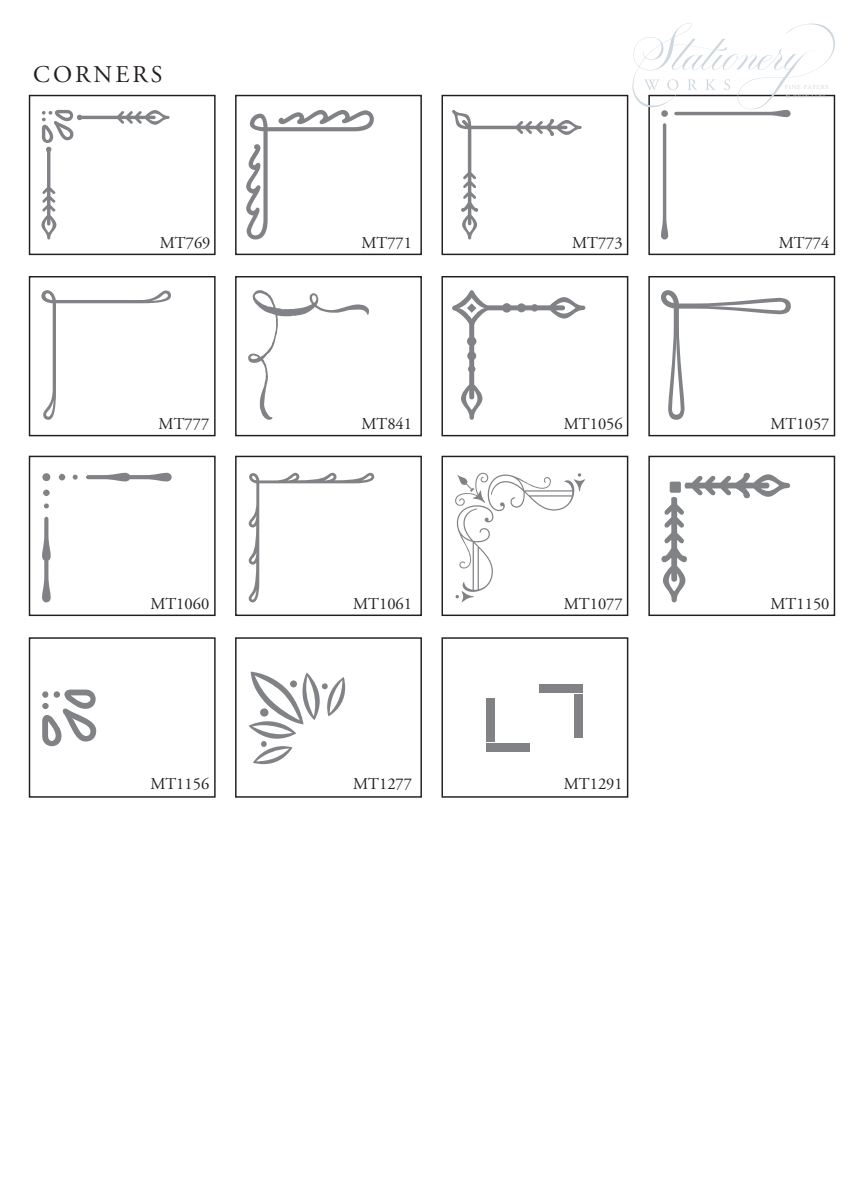
<style>
.page{position:relative;width:864px;height:1188px;background:#fff}
.page>*{position:absolute;margin:0;border:0;box-sizing:border-box;transform-origin:0 0}
.t1{font:24px "Adobe Garamond Pro";letter-spacing:.125em;color:#231f20}
.t2{font:16.5px "Adobe Garamond Pro";color:#231f20}
.t3{font:6.15px/9.1px "Adobe Garamond Pro";letter-spacing:.125em;color:#cdd7dd}
</style>
<div class="page">
<div style="left:29px;top:95px;width:187px;height:160px;border:1px solid #231f20"></div>
<div style="left:235px;top:95px;width:187px;height:160px;border:1px solid #231f20"></div>
<div style="left:235px;top:276px;width:187px;height:160px;border:1px solid #231f20"></div>
<div style="left:442px;top:95px;width:186px;height:160px;border:1px solid #231f20"></div>
<div style="left:29px;top:276px;width:187px;height:160px;border:1px solid #231f20"></div>
<div style="left:29px;top:637px;width:187px;height:161px;border:1px solid #231f20"></div>
<div style="left:442px;top:637px;width:186px;height:161px;border:1px solid #231f20"></div>
<div style="left:235px;top:637px;width:187px;height:161px;border:1px solid #231f20"></div>
<div style="left:442px;top:276px;width:186px;height:160px;border:1px solid #231f20"></div>
<div style="left:648px;top:276px;width:187px;height:160px;border:1px solid #231f20"></div>
<div style="left:29px;top:456px;width:187px;height:160px;border:1px solid #231f20"></div>
<div style="left:235px;top:456px;width:187px;height:160px;border:1px solid #231f20"></div>
<div style="left:442px;top:456px;width:186px;height:160px;border:1px solid #231f20"></div>
<div style="left:648px;top:456px;width:187px;height:160px;border:1px solid #231f20"></div>
<svg style="left:632px;top:23px;width:203px;height:217px"></svg>
<svg style="left:41px;top:290px;width:130px;height:130px"></svg>
<svg style="left:248px;top:290px;width:121px;height:130px"></svg>
<svg style="left:249px;top:473px;width:125px;height:129px"></svg>
<svg style="left:42px;top:473px;width:130px;height:129px"></svg>
<svg style="left:452px;top:290px;width:133px;height:130px"></svg>
<svg style="left:661px;top:290px;width:130px;height:130px"></svg>
<svg style="left:455px;top:473px;width:130px;height:130px"></svg>
<svg style="left:42px;top:690px;width:54px;height:56px"></svg>
<svg style="left:661px;top:473px;width:129px;height:129px"></svg>
<div style="left:670px;top:482px;width:11px;height:11px;background:#808285;border-radius:2px"></div>
<svg style="left:249px;top:672px;width:96px;height:92px"></svg>
<div style="left:539px;top:684px;width:43px;height:8px;background:#808285"></div>
<div style="left:574px;top:695px;width:8px;height:43px;background:#808285"></div>
<div style="left:486px;top:743px;width:43px;height:8px;background:#808285"></div>
<div style="left:486px;top:698px;width:8px;height:43px;background:#808285"></div>
<svg style="left:246px;top:110px;width:128px;height:130px"></svg>
<svg style="left:452px;top:110px;width:130px;height:130px"></svg>
<svg style="left:41px;top:110px;width:129px;height:130px"></svg>
<h1 class="t1" style="left:33px;top:60px;width:131px">CORNERS</h1>
<p class="t3" style="left:785px;top:83px;width:45px">FINE PAPERS &amp; PRINTING</p>
<p class="t2" style="left:160px;top:233px;width:52px">MT769</p>
<p class="t2" style="left:361px;top:233px;width:52px">MT771</p>
<p class="t2" style="left:572px;top:233px;width:52px">MT773</p>
<p class="t2" style="left:779px;top:233px;width:52px">MT774</p>
<p class="t2" style="left:159px;top:414px;width:52px">MT777</p>
<p class="t2" style="left:361px;top:414px;width:52px">MT841</p>
<p class="t2" style="left:564px;top:414px;width:60px">MT1056</p>
<p class="t2" style="left:771px;top:414px;width:60px">MT1057</p>
<p class="t2" style="left:150px;top:594px;width:60px">MT1060</p>
<p class="t2" style="left:353px;top:594px;width:60px">MT1061</p>
<p class="t2" style="left:564px;top:594px;width:60px">MT1077</p>
<p class="t2" style="left:771px;top:594px;width:60px">MT1150</p>
<p class="t2" style="left:150px;top:773px;width:60px">MT1156</p>
<p class="t2" style="left:353px;top:773px;width:60px">MT1277</p>
<p class="t2" style="left:564px;top:773px;width:60px">MT1291</p>
</div>
